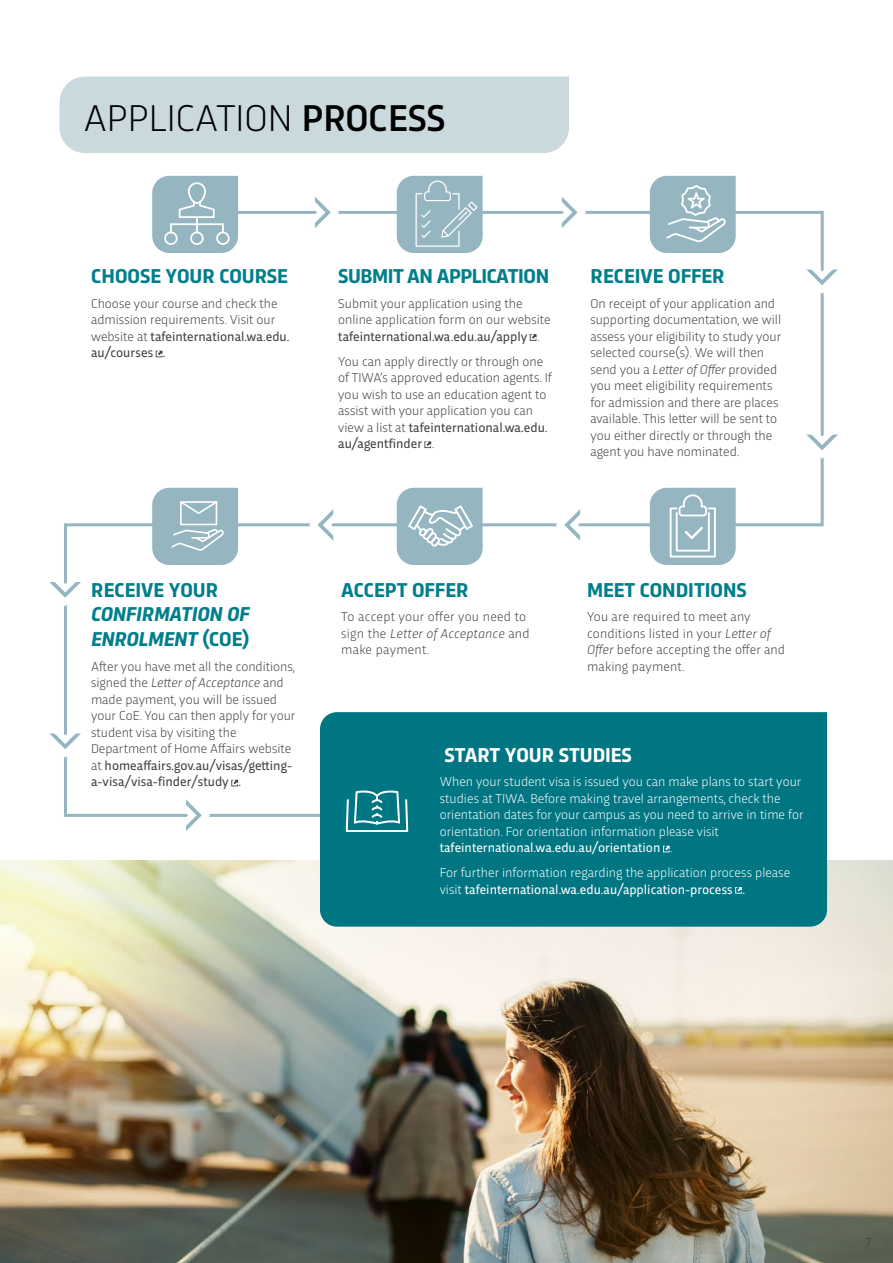
<style>
.page{position:relative;width:893px;height:1263px;background:#fff}
.page>*{position:absolute;margin:0;border:0;box-sizing:border-box;transform-origin:0 0}
.H1_MAIN{font:300 39px "Trasandina";color:#000}
.h2_without_icon{font:700 21px "Trasandina";color:#007f8b}
.h2_without_icon-2{font:italic 700 21px/24.8px "Trasandina";color:#007f8b}
.h2_without_icon-3{font:700 21px "Trasandina";letter-spacing:-.02em;color:#007f8b}
.h2_without_icon-4{font:700 21px "Trasandina";color:#fff}
.body{font:300 13.5px/16.5px "Trasandina";color:#414042}
.body-2{font:300 13.5px/16.5px "Trasandina";color:#fff}
.body-3{font:300 13.5px/16.5px "Trasandina";letter-spacing:.02em;color:#414042}
.t1{font:12px "Trasandina";color:#414042}
.s1{font-weight:500}
.s2{font-weight:400}
.s3{font-style:italic}
.s4{font-style:normal}
</style>
<div class="page">
<img style="left:0;top:861px;width:893px;height:402px">
<svg style="left:64px;top:208px;width:760px;height:609px"></svg>
<div style="left:320px;top:712px;width:507px;height:215px;background:#007683"></div>
<svg style="left:156px;top:351px;width:6px;height:6px"></svg>
<svg style="left:231px;top:780px;width:7px;height:6px"></svg>
<svg style="left:663px;top:846px;width:7px;height:6px"></svg>
<svg style="left:735px;top:887px;width:7px;height:7px"></svg>
<svg style="left:530px;top:334px;width:6px;height:7px"></svg>
<svg style="left:424px;top:441px;width:7px;height:7px"></svg>
<svg style="left:152px;top:176px;width:86px;height:77px;background:#a1bec7"></svg>
<svg style="left:650px;top:488px;width:86px;height:77px;background:#a3bfc8"></svg>
<svg style="left:397px;top:488px;width:86px;height:77px;background:#a2bfc8"></svg>
<svg style="left:152px;top:488px;width:86px;height:77px;background:#a0bdc6"></svg>
<svg style="left:346px;top:788px;width:62px;height:44px"></svg>
<hr style="left:237px;top:211px;width:586px;height:3px;background:#95b6c0">
<svg style="left:303px;top:197px;width:41px;height:53px"></svg>
<svg style="left:175px;top:778px;width:40px;height:53px"></svg>
<svg style="left:551px;top:487px;width:41px;height:75px"></svg>
<svg style="left:784px;top:423px;width:54px;height:40px"></svg>
<svg style="left:784px;top:258px;width:54px;height:40px"></svg>
<svg style="left:49px;top:722px;width:54px;height:40px"></svg>
<svg style="left:49px;top:570px;width:54px;height:40px"></svg>
<svg style="left:550px;top:197px;width:40px;height:53px"></svg>
<svg style="left:305px;top:487px;width:40px;height:75px"></svg>
<svg style="left:397px;top:176px;width:86px;height:77px;background:#9fbdc6"></svg>
<svg style="left:650px;top:176px;width:86px;height:77px;background:#a1bec7"></svg>
<div style="left:60px;top:77px;width:509px;height:76px;background:#cad9dd"></div>
<h1 class="H1_MAIN" style="left:84px;top:90px;width:363px">APPLICATION <span class="s1">PROCESS</span></h1>
<p class="h2_without_icon" style="left:91px;top:260px;width:198px">CHOOSE YOUR COURSE</p>
<p class="body" style="left:91px;top:294px;width:200px">Choose your course and check the admission requirements. Visit our website at <span class="s2">tafeinternational.wa.edu. au/courses .</span></p>
<p class="h2_without_icon-3" style="left:338px;top:260px;width:212px">SUBMIT AN APPLICATION</p>
<p class="body" style="left:338px;top:294px;width:214px">Submit your application using the online application form on our website <span class="s2">tafeinternational.wa.edu.au/apply</span> .</p>
<p class="body" style="left:338px;top:352px;width:215px">You can apply directly or through one of TIWA’s approved education agents. If you wish to use an education agent to assist with your application you can view a list at <span class="s2">tafeinternational.wa.edu. au/agentfinder</span> .</p>
<p class="h2_without_icon" style="left:590px;top:260px;width:135px">RECEIVE OFFER</p>
<p class="body" style="left:590px;top:294px;width:192px">On receipt of your application and supporting documentation, we will assess your eligibility to study your selected course(s). We will then send you a <span class="s3">Letter of Offer</span> provided you meet eligibility requirements for admission and there are places available. This letter will be sent to you either directly or through the agent you have nominated.</p>
<p class="h2_without_icon-2" style="left:91px;top:576px;width:160px"><span class="s4">RECEIVE YOUR<br></span>CONFIRMATION OF<br>ENROLMENT <span class="s4">(COE)</span></p>
<p class="body" style="left:91px;top:657px;width:206px">After you have met all the conditions, signed the <span class="s3">Letter of Acceptance</span> and made payment, you will be issued your CoE. You can then apply for your student visa by visiting the Department of Home Affairs website at <span class="s2">homeaffairs.gov.au/visas/getting&shy;a-visa/visa-finder/study .</span></p>
<p class="h2_without_icon" style="left:341px;top:574px;width:128px">ACCEPT OFFER</p>
<p class="body-3" style="left:341px;top:608px;width:190px">To accept your offer you need to sign the <span class="s3">Letter of Acceptance</span> and make payment.</p>
<p class="h2_without_icon" style="left:587px;top:574px;width:161px">MEET CONDITIONS</p>
<p class="body" style="left:587px;top:608px;width:199px">You are required to meet any conditions listed in your <span class="s3">Letter of<br>Offer</span> before accepting the offer and making payment.</p>
<p class="h2_without_icon-4" style="left:444px;top:739px;width:189px">START YOUR STUDIES</p>
<p class="body-2" style="left:440px;top:773px;width:366px">When your student visa is issued you can make plans to start your studies at TIWA. Before making travel arrangements, check the orientation dates for your campus as you need to arrive in time for orientation. For orientation information please visit <span class="s2">tafeinternational.wa.edu.au/orientation</span> .</p>
<p class="body-2" style="left:440px;top:863px;width:352px">For further information regarding the application process please visit <span class="s2">tafeinternational.wa.edu.au/application-process .</span></p>
<p class="t1" style="left:866px;top:1233px;width:7px">7</p>
</div>
